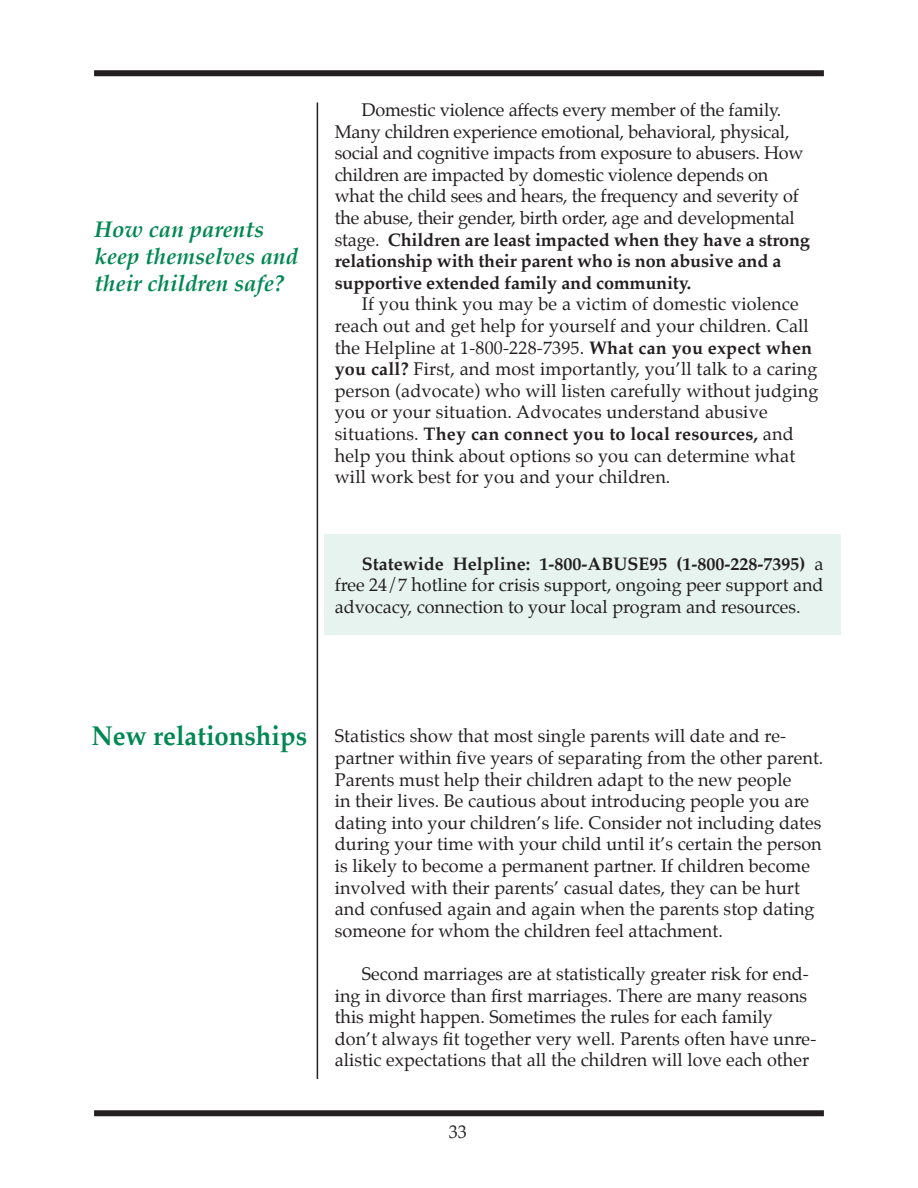
<style>
.page{position:relative;width:918px;height:1188px;background:#fff}
.page>*{position:absolute;margin:0;border:0;box-sizing:border-box;transform-origin:0 0}
.t1{font:700 27px "Palatino";color:#008752;scale:.95 1}
.t2{font:italic 700 22.5px/27px "Palatino";color:#008752}
.t3{font:18px/21.6px "Palatino";letter-spacing:.005em;color:#231f20}
.s1{font-weight:700}
</style>
<div class="page">
<div style="left:94px;top:70px;width:730px;height:6px;background:#231f20"></div>
<div style="left:94px;top:1110px;width:730px;height:6px;background:#231f20"></div>
<div style="left:324px;top:534px;width:516px;height:100px;background:#e6f3ee"></div>
<hr style="left:317px;top:102px;width:1px;height:977px;background:#231f20">
<p class="t2" style="left:94px;top:215px;width:205px">How can parents keep themselves and their children safe?</p>
<p class="t3" style="left:335px;top:99px;width:477px;text-indent:27px">Domestic violence affects every member of the family.<br>Many children experience emotional, behavioral, physical, social and cognitive impacts from exposure to abusers. How children are impacted by domestic violence depends on what the child sees and hears, the frequency and severity of the abuse, their gender, birth order, age and developmental stage. <span class="s1">Children are least impacted when they have a strong relationship with their parent who is non abusive and a supportive extended family and community.</span></p>
<p class="t3" style="left:335px;top:293px;width:485px;text-indent:27px">If you think you may be a victim of domestic violence reach out and get help for yourself and your children. Call the Helpline at 1-800-228-7395. <span class="s1">What can you expect when you call?</span> First, and most importantly, you’ll talk to a caring person (advocate) who will listen carefully without judging you or your situation. Advocates understand abusive situations. <span class="s1">They can connect you to local resources,</span> and help you think about options so you can determine what will work best for you and your children.</p>
<p class="t3" style="left:335px;top:553px;width:490px;text-align:justify;text-indent:27px"><span class="s1">Statewide Helpline: 1-800-ABUSE95 (1-800-228-7395)</span> a free 24/7 hotline for crisis support, ongoing peer support and advocacy, connection to your local program and resources.</p>
<h1 class="t1" style="left:91px;top:713px;width:229px">New relationships</h1>
<p class="t3" style="left:335px;top:725px;width:490px">Statistics show that most single parents will date and re&shy;partner within five years of separating from the other parent.<br>Parents must help their children adapt to the new people<br>in their lives. Be cautious about introducing people you are dating into your children’s life. Consider not including dates during your time with your child until it’s certain the person is likely to become a permanent partner. If children become involved with their parents’ casual dates, they can be hurt and confused again and again when the parents stop dating someone for whom the children feel attachment.</p>
<p class="t3" style="left:335px;top:963px;width:482px;text-indent:27px">Second marriages are at statistically greater risk for end&shy;ing in divorce than first marriages. There are many reasons this might happen. Sometimes the rules for each family don’t always fit together very well. Parents often have unre&shy;alistic expectations that all the children will love each other</p>
<p class="t3" style="left:449px;top:1121px;width:19px">33</p>
</div>
